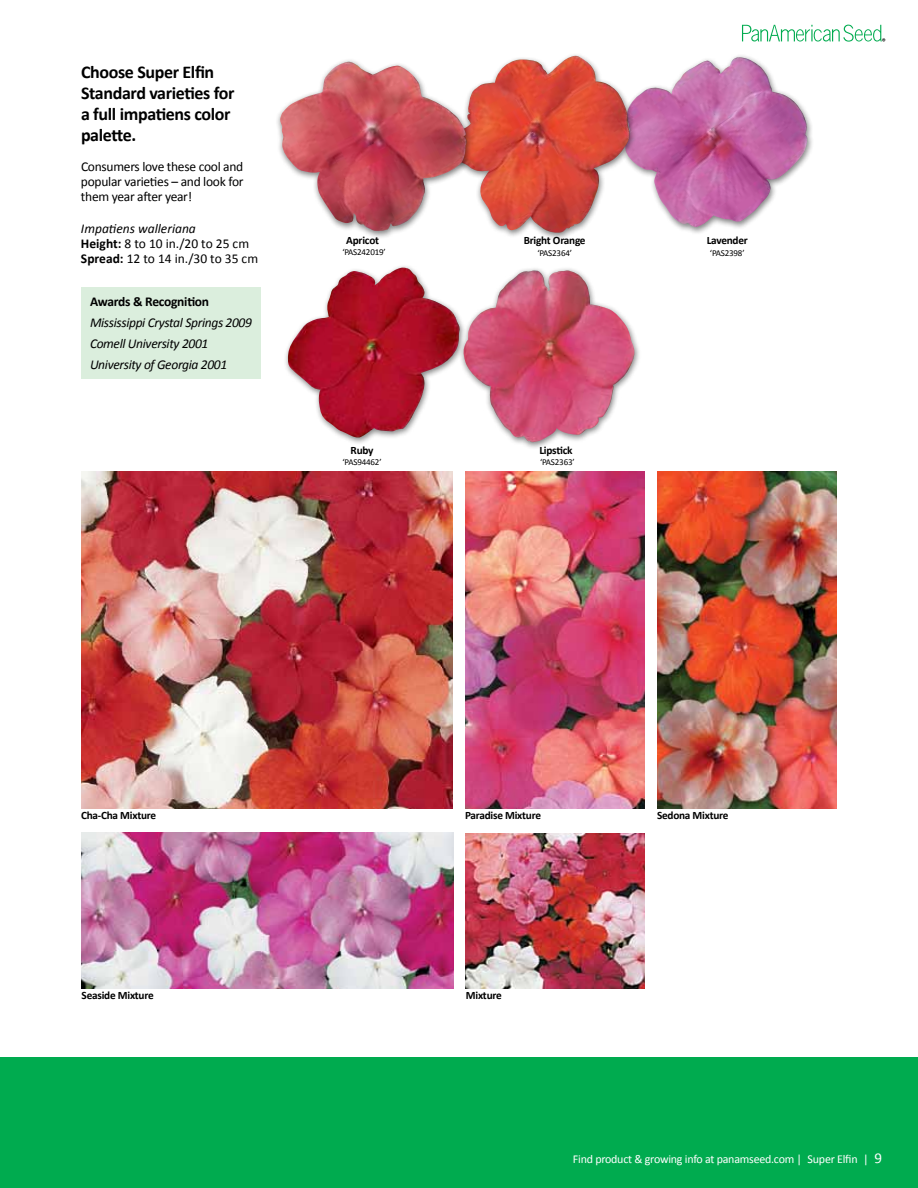
<style>
.page{position:relative;width:918px;height:1188px;background:#fff}
.page>*{position:absolute;margin:0;border:0;box-sizing:border-box;transform-origin:0 0}
.t1{font:700 18px/21px "Calibri";letter-spacing:-.02em;color:#000}
.t2{font:italic 13.5px/21px "Calibri";letter-spacing:-.025em;color:#000}
.t3{font:13.5px/15px "Calibri";letter-spacing:-.02em;color:#000;text-align:justify}
.t4{font:13.5px/15px "Calibri";color:#000}
.t5{font:700 13.5px "Calibri";letter-spacing:-.02em;color:#000}
.t6{font:12px "Calibri";letter-spacing:-.02em;color:#fff}
.t7{font:700 11.25px "Calibri";letter-spacing:-.02em;color:#000}
.t8{font:9px "Calibri";letter-spacing:-.02em;color:#000}
.s1{font-style:italic}
.s2{font-weight:700}
.s3{font-size:15px}
</style>
<div class="page">
<svg style="left:742px;top:25px;width:143px;height:17px"></svg>
<div style="left:0;top:1058px;width:918px;height:130px;background:#00ab4f"></div>
<div style="left:458px;top:267px;width:183px;height:183px;background:#000;opacity:.5"></div>
<img style="left:467px;top:270px;width:168px;height:172px">
<div style="left:620px;top:53px;width:194px;height:182px;background:#000;opacity:.5"></div>
<img style="left:637px;top:57px;width:171px;height:171px">
<div style="left:448px;top:52px;width:189px;height:189px;background:#000;opacity:.5"></div>
<img style="left:451px;top:56px;width:179px;height:177px">
<div style="left:283px;top:264px;width:184px;height:182px;background:#000;opacity:.5"></div>
<img style="left:288px;top:268px;width:172px;height:171px">
<div style="left:275px;top:58px;width:199px;height:181px;background:#000;opacity:.5"></div>
<img style="left:279px;top:62px;width:188px;height:169px">
<img style="left:657px;top:472px;width:180px;height:336px">
<img style="left:81px;top:833px;width:373px;height:155px">
<img style="left:466px;top:472px;width:179px;height:336px">
<img style="left:81px;top:472px;width:372px;height:336px">
<img style="left:466px;top:833px;width:179px;height:155px">
<div style="left:81px;top:287px;width:180px;height:92px;background:#dbeedd"></div>
<h1 class="t1" style="left:81px;top:61px;width:155px">Choose Super Elfin<br>Standard varieties for a full impatiens color palette.</h1>
<p class="t3" style="left:81px;top:158px;width:164px">Consumers love these cool and popular varieties – and look for them year after year!</p>
<p class="t4" style="left:81px;top:221px;width:179px"><span class="s1">Impatiens walleriana<br></span><span class="s2">Height:</span> 8 to 10 in./20 to 25 cm<br><span class="s2">Spread:</span> 12 to 14 in./30 to 35 cm</p>
<p class="t5" style="left:90px;top:293px;width:121px">Awards &amp; Recognition</p>
<p class="t2" style="left:90px;top:311px;width:164px">Mississippi Crystal Springs 2009<br>Comell University 2001<br>University of Georgia 2001</p>
<p class="t7" style="left:346px;top:233px;width:34px">Apricot</p>
<p class="t8" style="left:342px;top:247px;width:45px">‘PAS242019’</p>
<p class="t7" style="left:351px;top:443px;width:25px">Ruby</p>
<p class="t8" style="left:343px;top:457px;width:41px">‘PAS94462’</p>
<p class="t7" style="left:524px;top:234px;width:63px">Bright Orange</p>
<p class="t8" style="left:537px;top:247px;width:36px">‘PAS2364’</p>
<p class="t7" style="left:539px;top:443px;width:35px">Lipstick</p>
<p class="t8" style="left:540px;top:457px;width:36px">‘PAS2363’</p>
<p class="t7" style="left:707px;top:234px;width:43px">Lavender</p>
<p class="t8" style="left:710px;top:247px;width:36px">‘PAS2398’</p>
<p class="t7" style="left:81px;top:808px;width:77px">Cha-Cha Mixture</p>
<p class="t7" style="left:465px;top:808px;width:77px">Paradise Mixture</p>
<p class="t7" style="left:82px;top:988px;width:74px">Seaside Mixture</p>
<p class="t7" style="left:466px;top:988px;width:37px">Mixture</p>
<p class="t7" style="left:657px;top:808px;width:73px">Sedona Mixture</p>
<p class="t6" style="left:573px;top:1151px;width:311px">Find product &amp; growing info at panamseed.com | Super Elfin | <span class="s3">9</span></p>
</div>
